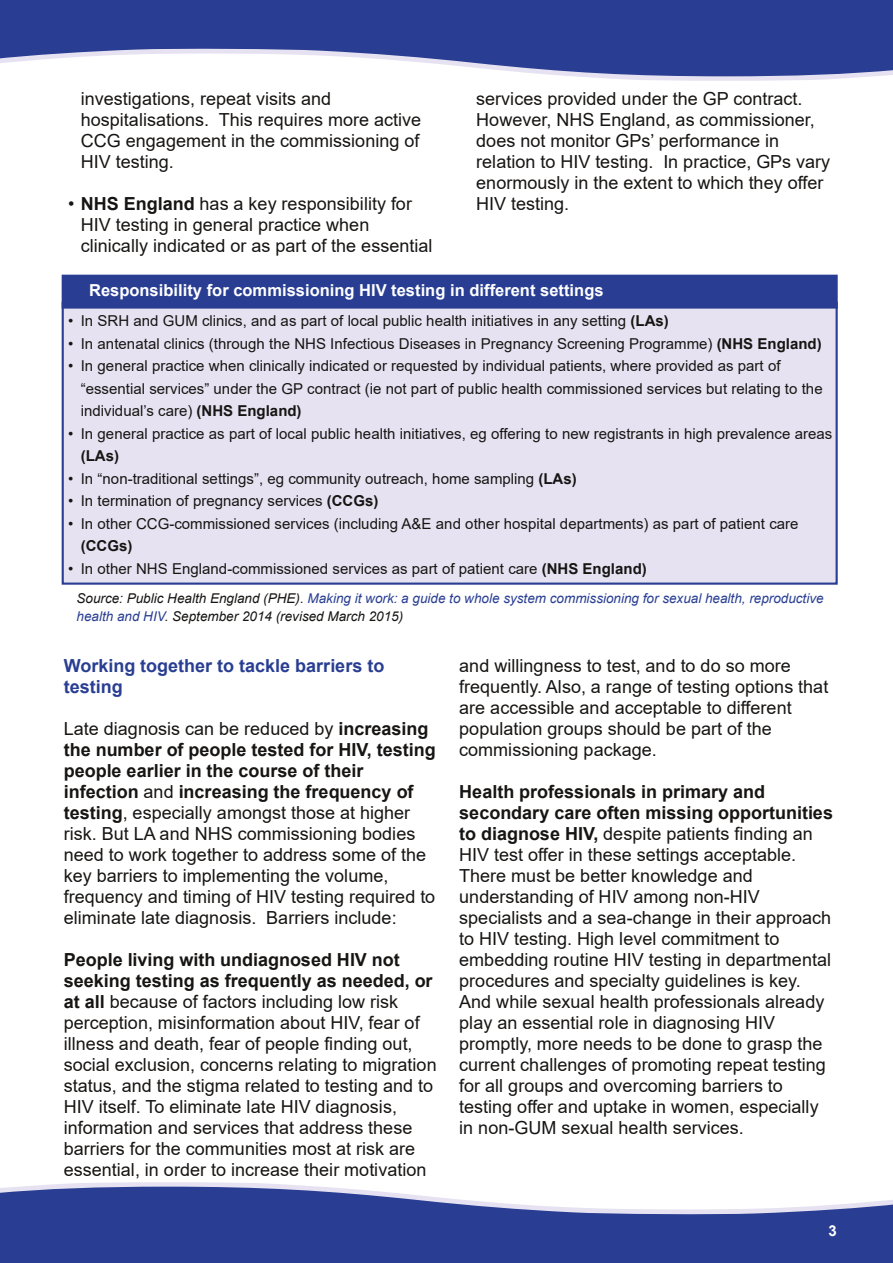
<style>
.page{position:relative;width:893px;height:1263px;background:#fff}
.page>*{position:absolute;margin:0;border:0;box-sizing:border-box;transform-origin:0 0}
.t1{font:18px/21px "Arial";color:#171513}
.t2{font:700 18px/21px "Arial";color:#293e92}
.t3{font:700 16.5px "Arial";color:#fff}
.t4{font:15px/22.5px "Arial";letter-spacing:.005em;color:#171513}
.t5{font:700 15px "Arial";color:#171513}
.t6{font:700 15px "Arial";color:#fff}
.t7{font:italic 13.5px/18px "Arial";color:#293e92}
.s1{font-weight:700}
.s2{color:#171513}
</style>
<div class="page">
<svg style="left:33px;top:1182px;width:271px;height:4px"></svg>
<svg style="left:0;top:1186px;width:893px;height:77px;background:#5061a6"></svg>
<svg style="left:573px;top:76px;width:301px;height:5px;fill:#e6e2f1"></svg>
<svg style="left:0;top:0;width:893px;height:76px;background:#4e5fa5"></svg>
<div style="left:63px;top:303px;width:774px;height:281px;background:#e6e2f1"></div>
<div style="left:63px;top:276px;width:774px;height:32px;background:#293e92"></div>
<div style="left:62px;top:275px;width:776px;height:34px;border:2px solid #293e92"></div>
<p class="t1" style="left:81px;top:88px;width:342px">investigations, repeat visits and hospitalisations. This requires more active CCG engagement in the commissioning of HIV testing.</p>
<p class="t1" style="left:81px;top:193px;width:353px;text-indent:-13px">• <span class="s1">NHS England</span> has a key responsibility for<br>HIV testing in general practice when clinically indicated or as part of the essential</p>
<p class="t1" style="left:476px;top:88px;width:356px">services provided under the GP contract.<br>However, NHS England, as commissioner, does not monitor GPs’ performance in relation to HIV testing. In practice, GPs vary enormously in the extent to which they offer HIV testing.</p>
<p class="t3" style="left:89px;top:281px;width:516px">Responsibility for commissioning HIV testing in different settings</p>
<p class="t4" style="left:68px;top:310px;width:602px">• In SRH and GUM clinics, and as part of local public health initiatives in any setting <span class="s1">(LAs)</span></p>
<p class="t4" style="left:68px;top:332px;width:755px">• In antenatal clinics (through the NHS Infectious Diseases in Pregnancy Screening Programme) <span class="s1">(NHS England)</span></p>
<p class="t4" style="left:81px;top:355px;width:743px;text-indent:-13px">• In general practice when clinically indicated or requested by individual patients, where provided as part of “essential services” under the GP contract (ie not part of public health commissioned services but relating to the individual’s care) <span class="s1">(NHS England)</span></p>
<p class="t4" style="left:68px;top:422px;width:766px">• In general practice as part of local public health initiatives, eg offering to new registrants in high prevalence areas</p>
<p class="t5" style="left:81px;top:448px;width:40px">(LAs)</p>
<p class="t4" style="left:68px;top:467px;width:510px">• In “non-traditional settings”, eg community outreach, home sampling <span class="s1">(LAs)</span></p>
<p class="t4" style="left:68px;top:490px;width:312px">• In termination of pregnancy services <span class="s1">(CCGs)</span></p>
<p class="t4" style="left:68px;top:512px;width:732px">• In other CCG-commissioned services (including A&amp;E and other hospital departments) as part of patient care</p>
<p class="t5" style="left:81px;top:538px;width:53px">(CCGs)</p>
<p class="t4" style="left:68px;top:557px;width:580px">• In other NHS England-commissioned services as part of patient care <span class="s1">(NHS England)</span></p>
<p class="t7" style="left:77px;top:590px;width:749px"><span class="s2">Source: Public Health England (PHE).</span> Making it work: a guide to whole system commissioning for sexual health, reproductive health and HIV<span class="s2">. September 2014 (revised March 2015)</span></p>
<p class="t2" style="left:64px;top:655px;width:322px">Working together to tackle barriers to testing</p>
<p class="t1" style="left:64px;top:718px;width:373px">Late diagnosis can be reduced by <span class="s1">increasing the number of people tested for HIV, testing people earlier in the course of their infection</span> and <span class="s1">increasing the frequency of testing</span>, especially amongst those at higher risk. But LA and NHS commissioning bodies need to work together to address some of the key barriers to implementing the volume, frequency and timing of HIV testing required to eliminate late diagnosis. Barriers include:</p>
<p class="t1" style="left:64px;top:949px;width:374px"><span class="s1">People living with undiagnosed HIV not seeking testing as frequently as needed, or at all</span> because of factors including low risk perception, misinformation about HIV, fear of illness and death, fear of people finding out, social exclusion, concerns relating to migration status, and the stigma related to testing and to HIV itself. To eliminate late HIV diagnosis, information and services that address these barriers for the communities most at risk are essential, in order to increase their motivation</p>
<p class="t1" style="left:459px;top:655px;width:371px">and willingness to test, and to do so more frequently. Also, a range of testing options that are accessible and acceptable to different population groups should be part of the commissioning package.</p>
<p class="t1" style="left:459px;top:781px;width:375px"><span class="s1">Health professionals in primary and secondary care often missing opportunities to diagnose HIV,</span> despite patients finding an HIV test offer in these settings acceptable.<br>There must be better knowledge and understanding of HIV among non-HIV specialists and a sea-change in their approach to HIV testing. High level commitment to embedding routine HIV testing in departmental procedures and specialty guidelines is key.<br>And while sexual health professionals already play an essential role in diagnosing HIV promptly, more needs to be done to grasp the current challenges of promoting repeat testing for all groups and overcoming barriers to testing offer and uptake in women, especially in non-GUM sexual health services.</p>
<p class="t6" style="left:828px;top:1222px;width:10px">3</p>
</div>
